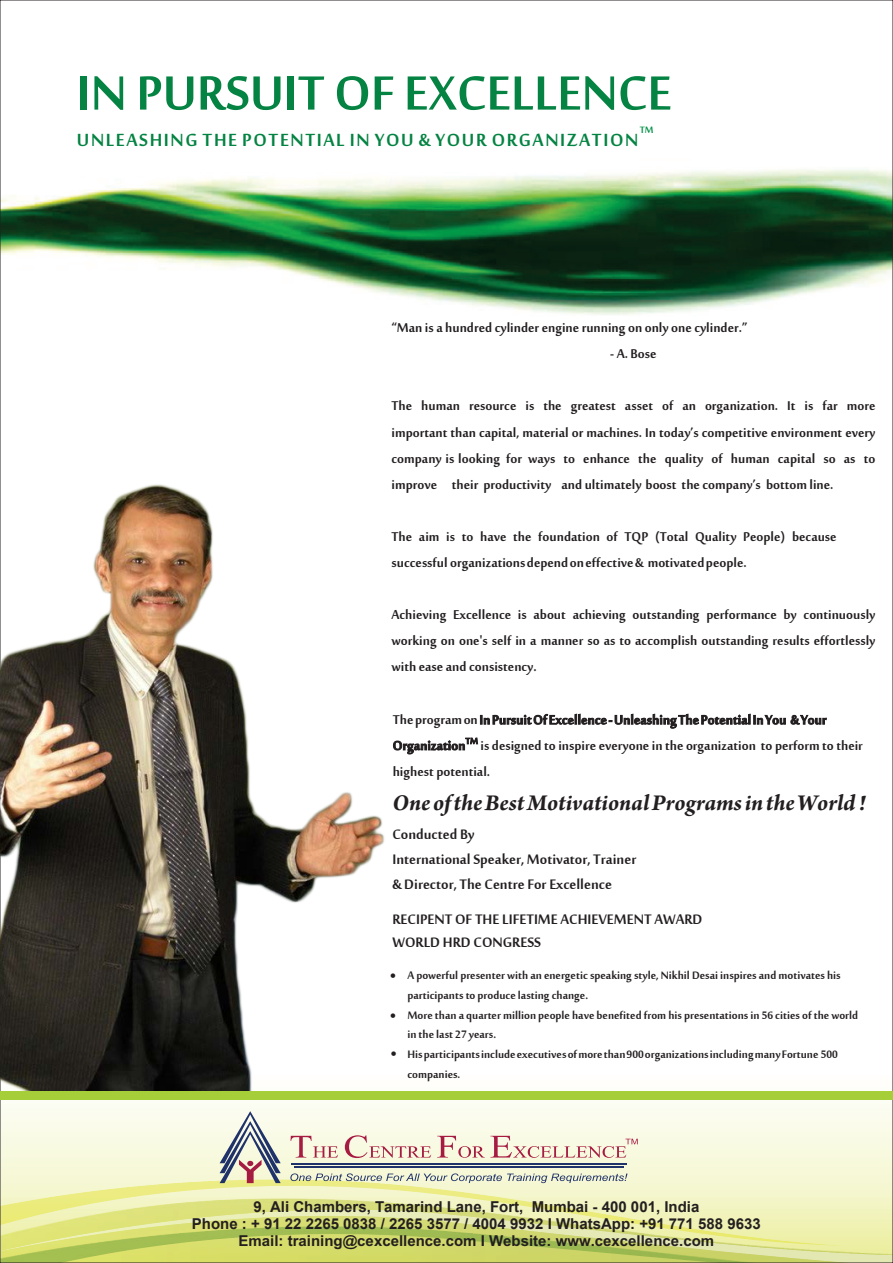
<style>
.page{position:relative;width:893px;height:1263px;background:#fff}
.page>*{position:absolute;margin:0;border:0;box-sizing:border-box;transform-origin:0 0}
.t1{font:73.65px "Mool Boran";color:#048342}
.t2{font:27px "Mool Boran";letter-spacing:.06em;color:#048342}
.t3{font:italic 700 24px "Arno Pro";color:#231f20}
.t4{font:21px/25.2px "Mool Boran";color:#231f20}
.t5{font:19.5px/26.1px "Mool Boran";color:#231f20;text-align:justify}
.t6{font:16.5px/19.8px "Mool Boran";color:#231f20}
.t7{font:700 15px/16.8px "Arial";color:#231f20;text-align:center}
.t8{font:14.1px "Mool Boran";color:#059248}
.t9{font:4.5px "Webdings";color:#231f20}
</style>
<div class="page">
<img style="left:2px;top:1173px;width:843px;height:27px">
<img style="left:2px;top:1200px;width:889px;height:61px">
<img style="left:2px;top:169px;width:889px;height:146px">
<svg style="left:220px;top:1111px;width:61px;height:72px;background:#c1c0bc"></svg>
<hr style="left:291px;top:1163px;width:336px;height:2px;background:#1f326a">
<hr style="left:294px;top:1166px;width:330px;height:2px;background:#1f326a">
<svg style="left:290px;top:1135px;width:348px;height:23px;background:#ebd7c9"></svg>
<svg style="left:290px;top:1173px;width:337px;height:10px;background:#c8cdba"></svg>
<div style="left:0;top:1091px;width:893px;height:9px;background:#a6ce39"></div>
<img style="left:0;top:420px;width:407px;height:671px">
<h1 class="t1" style="left:77px;top:41px;width:596px">IN PURSUIT OF EXCELLENCE</h1>
<p class="t8" style="left:640px;top:120px;width:15px">TM</p>
<h2 class="t2" style="left:77px;top:121px;width:563px">UNLEASHING THE POTENTIAL IN YOU &amp; YOUR ORGANIZATION</h2>
<p class="t5" style="left:391px;top:312px;width:357px">“Man is a hundred cylinder engine running on only one cylinder.”</p>
<p class="t5" style="left:610px;top:338px;width:48px">- A. Bose</p>
<p class="t5" style="left:391px;top:391px;width:485px">The human resource is the greatest asset of an organization. It is far more important than capital, material or machines. In today’s competitive environment every company is looking for ways to enhance the quality of human capital so as to improve their productivity and ultimately boost the company’s bottom line.</p>
<p class="t5" style="left:391px;top:521px;width:447px">The aim is to have the foundation of TQP (Total Quality People) because successful organizations depend on effective &amp; motivated people.</p>
<p class="t5" style="left:391px;top:599px;width:485px">Achieving Excellence is about achieving outstanding performance by continuously working on one's self in a manner so as to accomplish outstanding results effortlessly with ease and consistency.</p>
<p class="t5" style="left:393px;top:704px;width:472px;text-align:left">The program on In Pursuit Of Excellence - Unleashing The Potential In You &amp; Your<br>Organization<sup>TM</sup> is designed to inspire everyone in the organization to perform to their highest potential.</p>
<p class="t3" style="left:392px;top:794px;width:475px">One of the Best Motivational Programs in the World !</p>
<p class="t4" style="left:392px;top:819px;width:245px">Conducted By<br>International Speaker, Motivator, Trainer &amp; Director, The Centre For Excellence</p>
<p class="t4" style="left:392px;top:905px;width:312px;line-height:22.8px">RECIPENT OF THE LIFETIME ACHIEVEMENT AWARD<br>WORLD HRD CONGRESS</p>
<p class="t9" style="left:391px;top:973px;width:6px">■</p>
<p class="t9" style="left:391px;top:1013px;width:6px">■</p>
<p class="t9" style="left:391px;top:1051px;width:6px">■</p>
<p class="t6" style="left:407px;top:963px;width:452px">A powerful presenter with an energetic speaking style, Nikhil Desai inspires and motivates his participants to produce lasting change.<br>More than a quarter million people have benefited from his presentations in 56 cities of the world in the last 27 years.<br>His participants include executives of more than 900 organizations including many Fortune 500 companies.</p>
<p class="t7" style="left:192px;top:1198px;width:570px">9, Ali Chambers, Tamarind Lane, Fort, Mumbai - 400 001, India<br>Phone : + 91 22 2265 0838 / 2265 3577 / 4004 9932 I WhatsApp: +91 771 588 9633<br>Email: training@cexcellence.com I Website: www.cexcellence.com</p>
</div>
